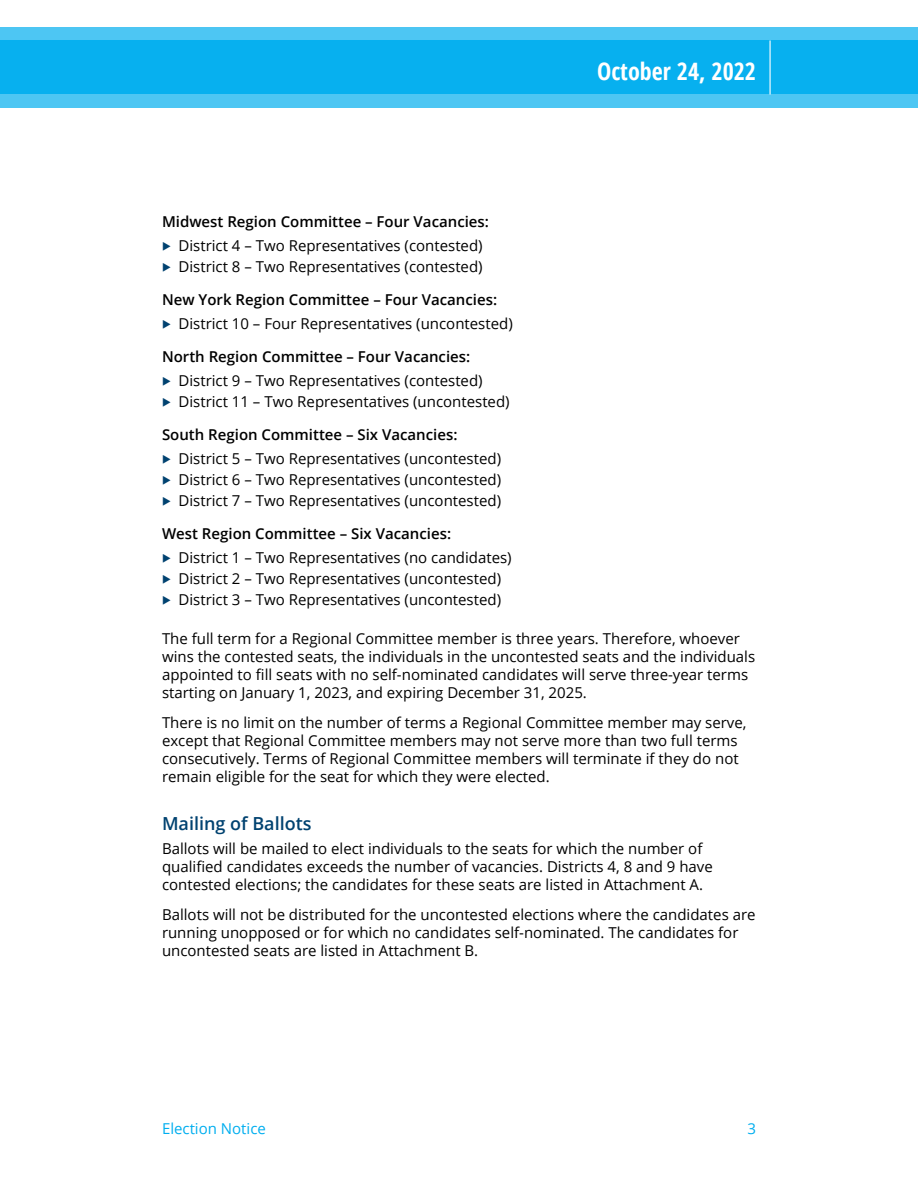
<style>
.page{position:relative;width:918px;height:1188px;background:#fff}
.page>*{position:absolute;margin:0;border:0;box-sizing:border-box;transform-origin:0 0}
.t1{font:700 24px "Open Sans Condensed";color:#fff}
.t2{font:600 18px "Open Sans";color:#004270}
.t3{font:15px/18px "Open Sans";color:#000}
.t4{font:600 15px "Open Sans";color:#000}
.t5{font:15px "Open Sans";color:#00aeef}
</style>
<div class="page">
<svg style="left:0;top:27px;width:918px;height:81px;background:#1eb7f0"></svg>
<hr style="left:770px;top:40px;width:1px;height:54px;background:#fff">
<h1 class="t1" style="left:597px;top:54px;width:160px">October 24, 2022</h1>
<p class="t4" style="left:162px;top:212px;width:329px">Midwest Region Committee – Four Vacancies:</p>
<p class="t3" style="left:178px;top:235px;width:306px;line-height:21px">District 4 – Two Representatives (contested)<br>District 8 – Two Representatives (contested)</p>
<p class="t4" style="left:162px;top:290px;width:337px">New York Region Committee – Four Vacancies:</p>
<p class="t3" style="left:178px;top:315px;width:336px">District 10 – Four Representatives (uncontested)</p>
<p class="t4" style="left:162px;top:347px;width:310px">North Region Committee – Four Vacancies:</p>
<p class="t3" style="left:178px;top:370px;width:333px;line-height:21px">District 9 – Two Representatives (contested)<br>District 11 – Two Representatives (uncontested)</p>
<p class="t4" style="left:162px;top:425px;width:297px">South Region Committee – Six Vacancies:</p>
<p class="t3" style="left:178px;top:448px;width:324px;line-height:21px;text-align:justify">District 5 – Two Representatives (uncontested)<br>District 6 – Two Representatives (uncontested)<br>District 7 – Two Representatives (uncontested)</p>
<p class="t4" style="left:162px;top:524px;width:291px">West Region Committee – Six Vacancies:</p>
<p class="t3" style="left:178px;top:547px;width:335px;line-height:21px">District 1 – Two Representatives (no candidates)<br>District 2 – Two Representatives (uncontested)<br>District 3 – Two Representatives (uncontested)</p>
<p class="t3" style="left:162px;top:630px;width:595px">The full term for a Regional Committee member is three years. Therefore, whoever wins the contested seats, the individuals in the uncontested seats and the individuals appointed to fill seats with no self-nominated candidates will serve three-year terms starting on January 1, 2023, and expiring December 31, 2025.</p>
<p class="t3" style="left:162px;top:714px;width:586px">There is no limit on the number of terms a Regional Committee member may serve, except that Regional Committee members may not serve more than two full terms consecutively. Terms of Regional Committee members will terminate if they do not remain eligible for the seat for which they were elected.</p>
<p class="t2" style="left:162px;top:812px;width:151px">Mailing of Ballots</p>
<p class="t3" style="left:162px;top:840px;width:552px">Ballots will be mailed to elect individuals to the seats for which the number of qualified candidates exceeds the number of vacancies. Districts 4, 8 and 9 have contested elections; the candidates for these seats are listed in Attachment A.</p>
<p class="t3" style="left:162px;top:906px;width:595px">Ballots will not be distributed for the uncontested elections where the candidates are running unopposed or for which no candidates self-nominated. The candidates for uncontested seats are listed in Attachment B.</p>
<p class="t5" style="left:162px;top:1119px;width:105px">Election Notice</p>
<p class="t5" style="left:747px;top:1119px;width:10px">3</p>
</div>
